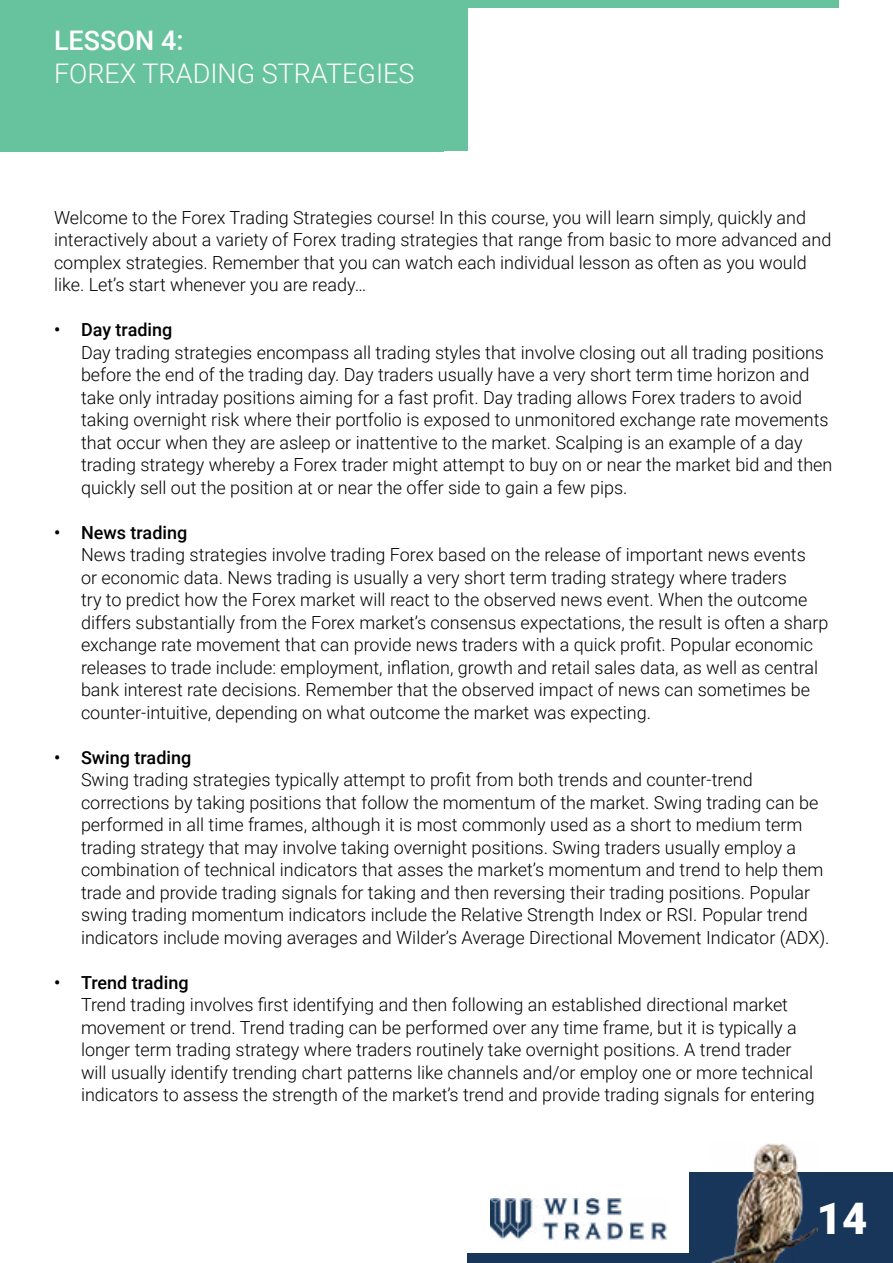
<style>
.page{position:relative;width:893px;height:1263px;background:#fff}
.page>*{position:absolute;margin:0;border:0;box-sizing:border-box;transform-origin:0 0}
.t1{font:900 43.5px "Roboto";color:#fff}
.t2{font:300 27px "Roboto";color:#fff}
.t3{font:500 27px "Roboto";color:#fff}
.t4{font:300 18px/22.5px "Roboto";color:#000}
.t5{font:500 18px "Roboto";color:#000}
</style>
<div class="page">
<div style="left:467px;top:1254px;width:222px;height:9px;background:#18365a"></div>
<div style="left:689px;top:1173px;width:204px;height:90px;background:#18365a"></div>
<img style="left:710px;top:1143px;width:108px;height:120px">
<img style="left:490px;top:1198px;width:177px;height:42px">
<div style="left:0;top:0;width:467px;height:150px;background:#67c39d"></div>
<div style="left:445px;top:0;width:394px;height:8px;background:#67c39d"></div>
<h2 class="t3" style="left:54px;top:22px;width:131px">LESSON 4:</h2>
<h2 class="t2" style="left:54px;top:54px;width:362px">FOREX TRADING STRATEGIES</h2>
<p class="t4" style="left:54px;top:205px;width:779px">Welcome to the Forex Trading Strategies course! In this course, you will learn simply, quickly and interactively about a variety of Forex trading strategies that range from basic to more advanced and complex strategies. Remember that you can watch each individual lesson as often as you would like. Let’s start whenever you are ready…</p>
<p class="t5" style="left:54px;top:317px;width:120px">• Day trading</p>
<p class="t4" style="left:81px;top:340px;width:753px">Day trading strategies encompass all trading styles that involve closing out all trading positions before the end of the trading day. Day traders usually have a very short term time horizon and take only intraday positions aiming for a fast profit. Day trading allows Forex traders to avoid taking overnight risk where their portfolio is exposed to unmonitored exchange rate movements that occur when they are asleep or inattentive to the market. Scalping is an example of a day trading strategy whereby a Forex trader might attempt to buy on or near the market bid and then quickly sell out the position at or near the offer side to gain a few pips.</p>
<p class="t5" style="left:54px;top:519px;width:135px">• News trading</p>
<p class="t4" style="left:81px;top:543px;width:749px">News trading strategies involve trading Forex based on the release of important news events<br>or economic data. News trading is usually a very short term trading strategy where traders<br>try to predict how the Forex market will react to the observed news event. When the outcome differs substantially from the Forex market’s consensus expectations, the result is often a sharp exchange rate movement that can provide news traders with a quick profit. Popular economic releases to trade include: employment, inflation, growth and retail sales data, as well as central bank interest rate decisions. Remember that the observed impact of news can sometimes be counter-intuitive, depending on what outcome the market was expecting.</p>
<p class="t5" style="left:54px;top:744px;width:139px">• Swing trading</p>
<p class="t4" style="left:81px;top:768px;width:750px">Swing trading strategies typically attempt to profit from both trends and counter-trend corrections by taking positions that follow the momentum of the market. Swing trading can be performed in all time frames, although it is most commonly used as a short to medium term trading strategy that may involve taking overnight positions. Swing traders usually employ a combination of technical indicators that asses the market’s momentum and trend to help them trade and provide trading signals for taking and then reversing their trading positions. Popular swing trading momentum indicators include the Relative Strength Index or RSI. Popular trend indicators include moving averages and Wilder’s Average Directional Movement Indicator (ADX).</p>
<p class="t5" style="left:54px;top:969px;width:136px">• Trend trading</p>
<p class="t4" style="left:81px;top:993px;width:735px">Trend trading involves first identifying and then following an established directional market movement or trend. Trend trading can be performed over any time frame, but it is typically a longer term trading strategy where traders routinely take overnight positions. A trend trader will usually identify trending chart patterns like channels and/or employ one or more technical indicators to assess the strength of the market’s trend and provide trading signals for entering</p>
<h1 class="t1" style="left:817px;top:1188px;width:52px">14</h1>
</div>
